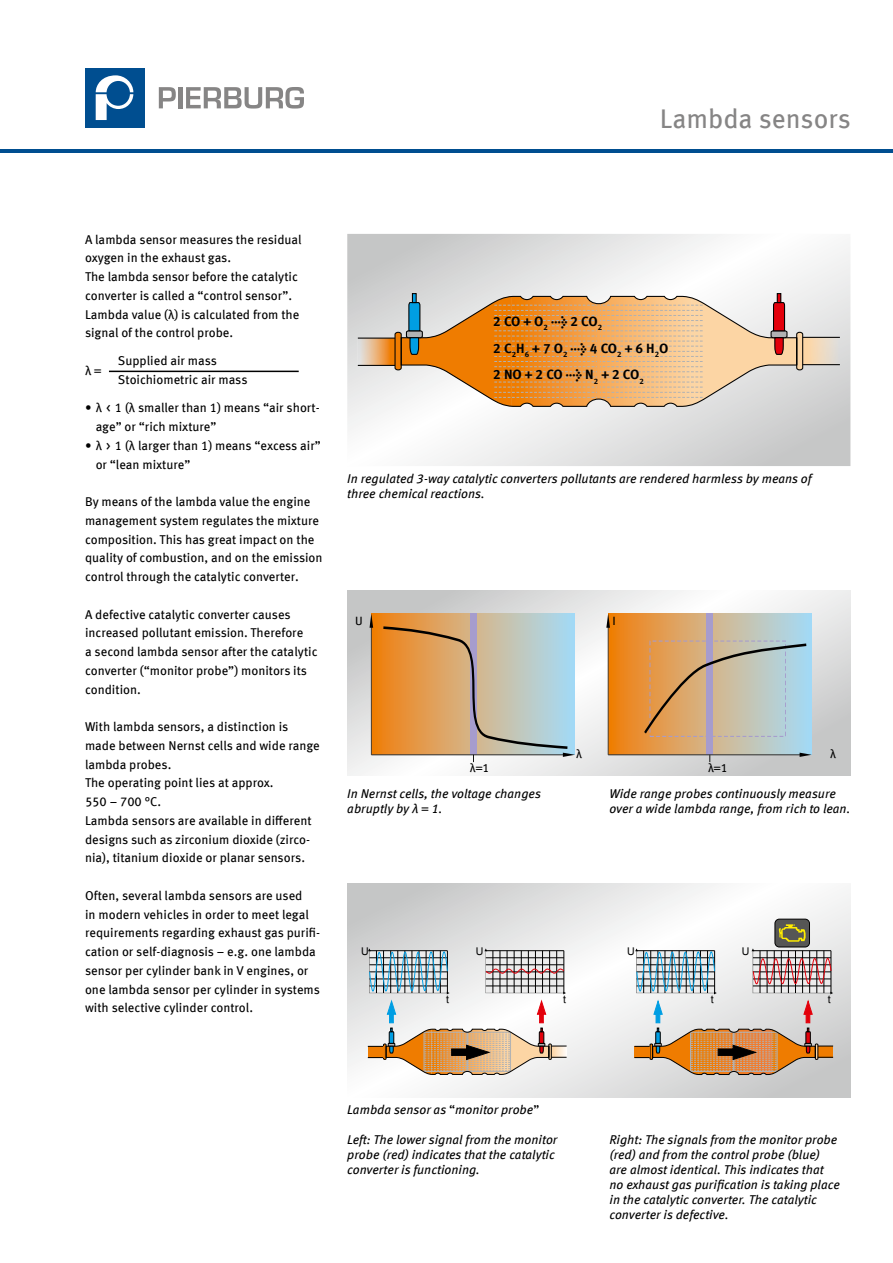
<style>
.page{position:relative;width:893px;height:1263px;background:#fff}
.page>*{position:absolute;margin:0;border:0;box-sizing:border-box;transform-origin:0 0}
.t1{font:27px "Meta OFC";color:#868585}
.t2{font:700 13.5px/26.7px "Meta OFC";letter-spacing:-.04em;color:#000}
.t3{font:12.75px/18.8px "Meta OFC";color:#000}
.t4{font:italic 12.75px/15px "Meta OFC";color:#000}
.t5{font:12px "Meta OFC";color:#000}
.t6{font:10.65px "Arial";color:#000}
.s1{font-style:normal}
</style>
<div class="page">
<svg style="left:347px;top:234px;width:503px;height:232px"></svg>
<img style="left:358px;top:339px;width:36px;height:26px">
<hr style="left:358px;top:365px;width:37px;height:1px;background:#000">
<hr style="left:358px;top:338px;width:37px;height:1px;background:#000">
<img style="left:804px;top:338px;width:36px;height:26px">
<hr style="left:803px;top:337px;width:37px;height:1px;background:#000">
<hr style="left:803px;top:364px;width:37px;height:1px;background:#000">
<div style="left:412px;top:293px;width:5px;height:10px;border:1px solid #000"></div>
<svg style="left:394px;top:294px;width:410px;height:113px;background:#e4b37f"></svg>
<div style="left:777px;top:293px;width:4px;height:10px;border:1px solid #000"></div>
<hr style="left:0;top:149px;width:893px;height:3px;background:#004e90">
<div style="left:85px;top:68px;width:60px;height:60px;background:#004e90"></div>
<svg style="left:96px;top:75px;width:37px;height:45px"></svg>
<svg style="left:159px;top:87px;width:17px;height:21px"></svg>
<hr style="left:179px;top:87px;width:4px;height:21px;background:#868585">
<svg style="left:186px;top:87px;width:118px;height:22px"></svg>
<svg style="left:347px;top:884px;width:503px;height:213px"></svg>
<svg style="left:347px;top:591px;width:503px;height:185px"></svg>
<svg style="left:368px;top:904px;width:199px;height:171px"></svg>
<svg style="left:634px;top:904px;width:199px;height:171px"></svg>
<svg style="left:609px;top:613px;width:202px;height:141px;background:#d6a66c"></svg>
<div style="left:707px;top:613px;width:6px;height:142px;background:#a69ccd"></div>
<svg style="left:372px;top:613px;width:203px;height:141px;background:#d9a05c"></svg>
<div style="left:470px;top:613px;width:6px;height:142px;background:#a69ccd"></div>
<div style="left:650px;top:641px;width:136px;height:96px;border:1px dashed #a69ccd"></div>
<hr style="left:371px;top:626px;width:1px;height:129px;background:#3a3a39">
<hr style="left:371px;top:754px;width:194px;height:1px;background:#3a3a39">
<svg style="left:642px;top:642px;width:167px;height:94px;background:#c3b297"></svg>
<svg style="left:370px;top:613px;width:3px;height:15px"></svg>
<hr style="left:608px;top:626px;width:1px;height:129px;background:#3a3a39">
<hr style="left:608px;top:754px;width:193px;height:1px;background:#3a3a39">
<svg style="left:800px;top:753px;width:12px;height:4px"></svg>
<svg style="left:606px;top:613px;width:4px;height:15px"></svg>
<svg style="left:381px;top:625px;width:194px;height:137px;background:#c9b08d"></svg>
<hr style="left:109px;top:371px;width:190px;height:1px;background:#000">
<h1 class="t1" style="left:660px;top:101px;width:192px">Lambda sensors</h1>
<p class="t3" style="left:85px;top:230px;width:218px">A lambda sensor measures the residual oxygen in the exhaust gas.<br>The lambda sensor before the catalytic converter is called a “control sensor”.<br>Lambda value (λ) is calculated from the signal of the control probe.</p>
<p class="t3" style="left:85px;top:361px;width:18px">λ =</p>
<p class="t3" style="left:96px;top:399px;width:225px;text-indent:-11px">• λ &lt; 1 (λ smaller than 1) means “air short&shy;age” or “rich mixture”</p>
<p class="t3" style="left:96px;top:436px;width:227px;text-indent:-11px">• λ &gt; 1 (λ larger than 1) means “excess air” or “lean mixture”</p>
<p class="t3" style="left:85px;top:492px;width:239px">By means of the lambda value the engine management system regulates the mixture composition. This has great impact on the quality of combustion, and on the emission control through the catalytic converter.</p>
<p class="t3" style="left:85px;top:605px;width:234px">A defective catalytic converter causes increased pollutant emission. Therefore<br>a second lambda sensor after the catalytic converter (“monitor probe”) monitors its condition.</p>
<p class="t3" style="left:85px;top:717px;width:236px">With lambda sensors, a distinction is made between Nernst cells and wide range lambda probes.<br>The operating point lies at approx.<br>550 – 700 °C.<br>Lambda sensors are available in different designs such as zirconium dioxide (zirco&shy;nia), titanium dioxide or planar sensors.</p>
<p class="t3" style="left:85px;top:886px;width:237px">Often, several lambda sensors are used<br>in modern vehicles in order to meet legal requirements regarding exhaust gas purifi&shy;cation or self-diagnosis – e.g. one lambda sensor per cylinder bank in V engines, or one lambda sensor per cylinder in systems with selective cylinder control.</p>
<p class="t3" style="left:118px;top:351px;width:131px">Supplied air mass<br>Stoichiometric air mass</p>
<p class="t2" style="left:493px;top:308px;width:177px">2 CO + O<sub>2</sub> → 2 CO<sub>2<br></sub>2 C<sub>2</sub>H<sub>6</sub> + 7 O<sub>2</sub> → 4 CO<sub>2</sub> + 6 H<sub>2</sub>O<br>2 NO + 2 CO → N<sub>2</sub> + 2 CO<sub>2</sub></p>
<p class="t4" style="left:347px;top:472px;width:466px">In regulated 3-way catalytic converters pollutants are rendered harmless by means of three chemical reactions.</p>
<p class="t5" style="left:355px;top:614px;width:9px">U</p>
<p class="t5" style="left:612px;top:614px;width:5px">I</p>
<p class="t5" style="left:576px;top:746px;width:7px">λ</p>
<p class="t5" style="left:830px;top:746px;width:7px">λ</p>
<p class="t5" style="left:470px;top:760px;width:21px">λ=1</p>
<p class="t5" style="left:708px;top:760px;width:21px">λ=1</p>
<p class="t4" style="left:347px;top:786px;width:195px">In Nernst cells, the voltage changes abruptly by λ = 1.</p>
<p class="t4" style="left:609px;top:786px;width:242px">Wide range probes continuously measure over a wide lambda range, from rich to lean.</p>
<p class="t6" style="left:361px;top:944px;width:9px">U</p>
<p class="t6" style="left:627px;top:944px;width:9px">U</p>
<p class="t6" style="left:742px;top:944px;width:9px">U</p>
<p class="t6" style="left:476px;top:944px;width:9px">U</p>
<p class="t6" style="left:446px;top:992px;width:4px">t</p>
<p class="t6" style="left:563px;top:992px;width:4px">t</p>
<p class="t6" style="left:711px;top:992px;width:4px">t</p>
<p class="t6" style="left:828px;top:992px;width:4px">t</p>
<p class="t4" style="left:347px;top:1102px;width:194px">Lambda sensor as <span class="s1">“</span>monitor probe<span class="s1">”</span></p>
<p class="t4" style="left:347px;top:1132px;width:212px">Left: The lower signal from the monitor probe (red) indicates that the catalytic converter is functioning.</p>
<p class="t4" style="left:609px;top:1132px;width:232px">Right: The signals from the monitor probe (red) and from the control probe (blue) are almost identical. This indicates that no exhaust gas purification is taking place in the catalytic converter. The catalytic converter is defective.</p>
</div>
